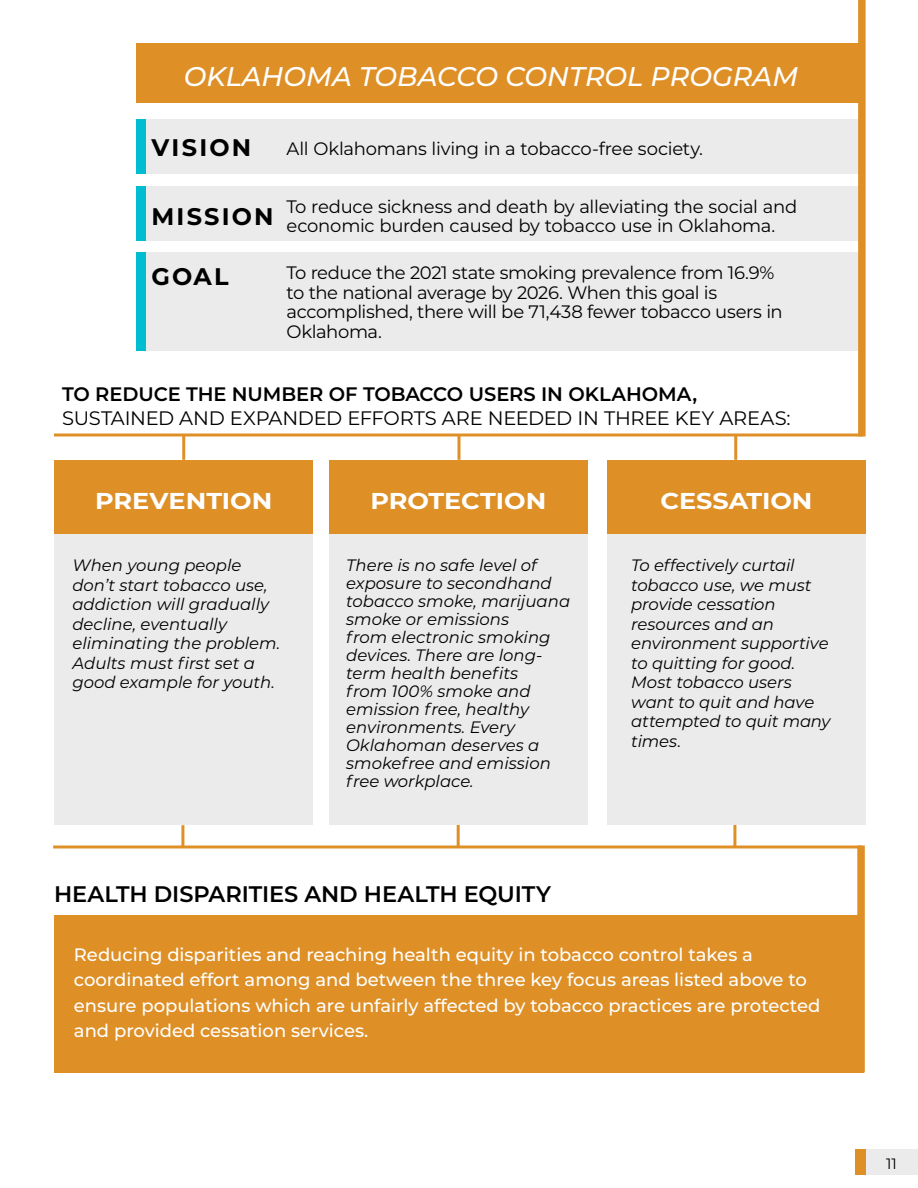
<style>
.page{position:relative;width:918px;height:1188px;background:#fff}
.page>*{position:absolute;margin:0;border:0;box-sizing:border-box;transform-origin:0 0}
.t1{font:italic 500 27px "Montserrat";color:#fff}
.t2{font:700 24px "Montserrat";letter-spacing:.09em;color:#000}
.t3{font:700 22.95px "Montserrat";color:#fff;scale:1.11 1}
.t4{font:600 22.5px "Montserrat";letter-spacing:-.005em;color:#000}
.t5{font:19.5px "Montserrat";letter-spacing:-.015em;color:#000}
.t6{font:600 19.5px "Montserrat";letter-spacing:-.005em;color:#000}
.t7{font:18px/19.5px "Montserrat";letter-spacing:-.02em;color:#000}
.t8{font:500 18px/25.5px "Montserrat";color:#fff}
.t9{font:italic 16.5px/19.5px "Montserrat";color:#000}
.t10{font:15px "Montserrat";color:#000}
</style>
<div class="page">
<div style="left:54px;top:534px;width:258px;height:291px;background:#ebebec"></div>
<div style="left:54px;top:916px;width:810px;height:157px;background:#de9027"></div>
<div style="left:136px;top:43px;width:726px;height:60px;background:#de9027"></div>
<div style="left:137px;top:119px;width:9px;height:54px;background:#00bdd2"></div>
<div style="left:137px;top:186px;width:9px;height:55px;background:#00bdd2"></div>
<div style="left:137px;top:253px;width:9px;height:98px;background:#00bdd2"></div>
<hr style="left:54px;top:434px;width:809px;height:2px;background:#de9027">
<div style="left:146px;top:120px;width:716px;height:54px;background:#ebebec"></div>
<div style="left:146px;top:186px;width:716px;height:55px;background:#ebebec"></div>
<div style="left:146px;top:253px;width:716px;height:98px;background:#ebebec"></div>
<div style="left:54px;top:460px;width:258px;height:74px;background:#de9027"></div>
<div style="left:858px;top:0;width:8px;height:436px;background:#de9027"></div>
<hr style="left:182px;top:436px;width:3px;height:24px;background:#de9027">
<hr style="left:181px;top:825px;width:3px;height:21px;background:#de9027">
<hr style="left:53px;top:846px;width:809px;height:3px;background:#de9027">
<div style="left:857px;top:846px;width:8px;height:226px;background:#de9027"></div>
<hr style="left:457px;top:822px;width:3px;height:24px;background:#de9027">
<hr style="left:733px;top:822px;width:3px;height:24px;background:#de9027">
<hr style="left:458px;top:436px;width:2px;height:24px;background:#de9027">
<hr style="left:734px;top:436px;width:3px;height:24px;background:#de9027">
<div style="left:329px;top:534px;width:258px;height:291px;background:#ebebec"></div>
<div style="left:329px;top:460px;width:258px;height:74px;background:#de9027"></div>
<div style="left:607px;top:534px;width:259px;height:291px;background:#ebebec"></div>
<div style="left:607px;top:460px;width:259px;height:74px;background:#de9027"></div>
<div style="left:865px;top:1149px;width:53px;height:26px;background:#ebebec"></div>
<div style="left:855px;top:1149px;width:10px;height:26px;background:#de9027"></div>
<h1 class="t1" style="left:184px;top:58px;width:616px">OKLAHOMA TOBACCO CONTROL PROGRAM</h1>
<h2 class="t2" style="left:152px;top:130px;width:101px">VISION</h2>
<p class="t7" style="left:286px;top:138px;width:418px">All Oklahomans living in a tobacco-free society.</p>
<h2 class="t2" style="left:152px;top:199px;width:124px">MISSION</h2>
<h2 class="t2" style="left:152px;top:260px;width:79px">GOAL</h2>
<p class="t7" style="left:286px;top:196px;width:512px">To reduce sickness and death by alleviating the social and economic burden caused by tobacco use in Oklahoma.</p>
<p class="t7" style="left:286px;top:262px;width:498px">To reduce the 2021 state smoking prevalence from 16.9% to the national average by 2026. When this goal is accomplished, there will be 71,438 fewer tobacco users in Oklahoma.</p>
<p class="t6" style="left:62px;top:381px;width:637px">TO REDUCE THE NUMBER OF TOBACCO USERS IN OKLAHOMA,</p>
<p class="t5" style="left:62px;top:405px;width:730px">SUSTAINED AND EXPANDED EFFORTS ARE NEEDED IN THREE KEY AREAS:</p>
<h3 class="t3" style="left:95px;top:484px;width:161px">PREVENTION</h3>
<h3 class="t3" style="left:370px;top:484px;width:160px">PROTECTION</h3>
<p class="t9" style="left:72px;top:555px;width:209px">When young people don’t start tobacco use, addiction will gradually decline, eventually eliminating the problem.<br>Adults must first set a good example for youth.</p>
<p class="t9" style="left:346px;top:556px;width:226px;line-height:18px">There is no safe level of exposure to secondhand tobacco smoke, marijuana smoke or emissions<br>from electronic smoking devices. There are long&shy;term health benefits<br>from 100% smoke and emission free, healthy environments. Every<br>Oklahoman deserves a smokefree and emission free workplace.</p>
<h3 class="t4" style="left:54px;top:878px;width:499px">HEALTH DISPARITIES AND HEALTH EQUITY</h3>
<h3 class="t3" style="left:661px;top:484px;width:138px">CESSATION</h3>
<p class="t9" style="left:631px;top:555px;width:201px">To effectively curtail tobacco use, we must provide cessation resources and an environment supportive to quitting for good.<br>Most tobacco users want to quit and have attempted to quit many times.</p>
<p class="t8" style="left:74px;top:941px;width:748px">Reducing disparities and reaching health equity in tobacco control takes a coordinated effort among and between the three key focus areas listed above to ensure populations which are unfairly affected by tobacco practices are protected and provided cessation services.</p>
<p class="t10" style="left:886px;top:1153px;width:12px">11</p>
</div>
